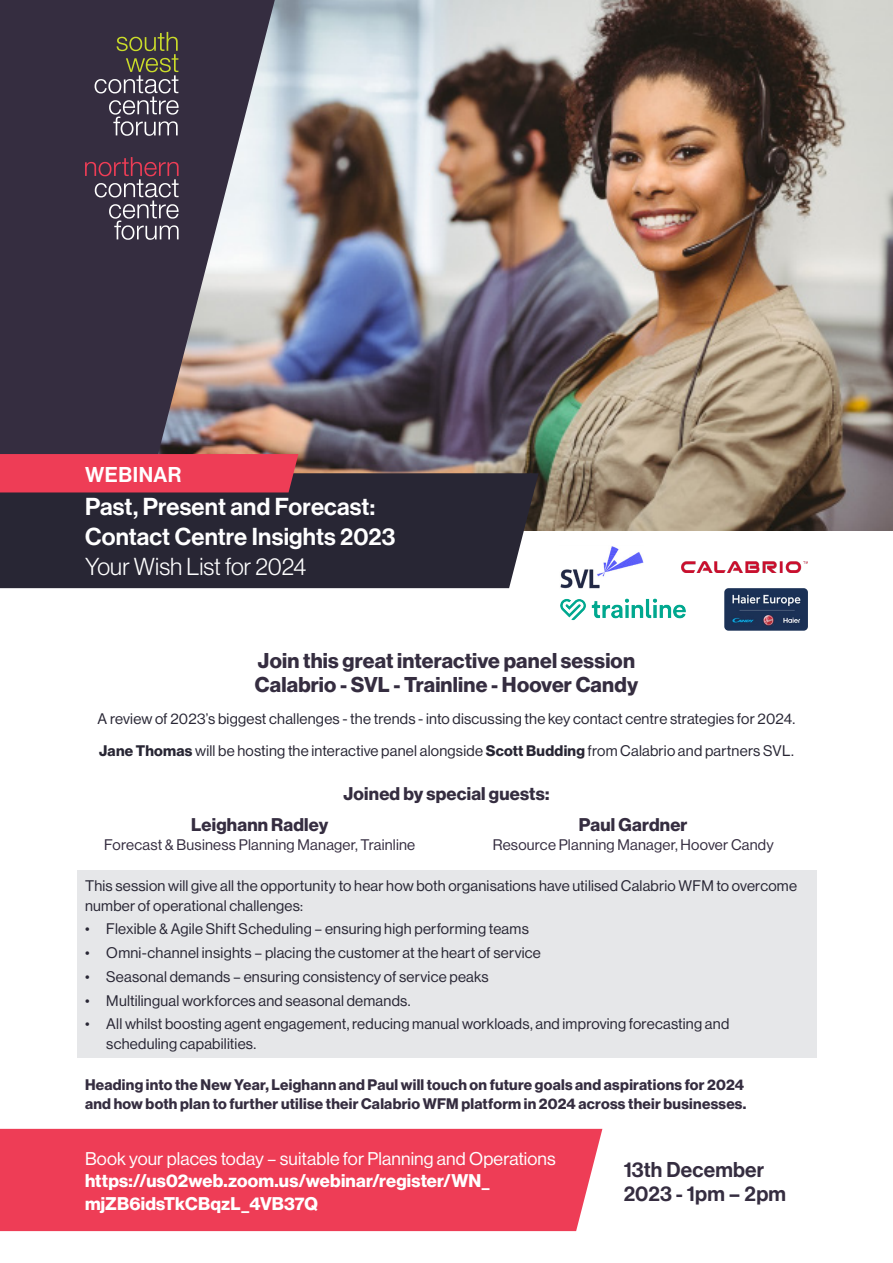
<style>
.page{position:relative;width:893px;height:1263px;background:#fff}
.page>*{position:absolute;margin:0;border:0;box-sizing:border-box;transform-origin:0 0}
.t1{font:500 24px/30px "Haas Grot Disp 65";letter-spacing:.005em;color:#fff}
.t2{font:300 24px "Haas Grot Disp 45";letter-spacing:.005em;color:#fff}
.t3{font:700 21px/24px "Haas Grot Disp 75";letter-spacing:.01em;color:#352d40}
.t4{font:500 21px/24px "Haas Grot Disp 65";letter-spacing:.01em;color:#352d40}
.t5{font:500 21px "Haas Grot Disp 65";letter-spacing:.025em;color:#fff}
.t6{font:700 18px/22.5px "Haas Grot Disp 75";letter-spacing:.01em;color:#fff}
.t7{font:18px "Haas Grot Disp 55 Roman";letter-spacing:.01em;color:#fff}
.t8{font:700 18px "Haas Grot Disp 75";letter-spacing:.01em;color:#352d40}
.t9{font:15px/19.5px "Haas Grot Disp 55 Roman";letter-spacing:.015em;color:#282634}
.t10{font:700 15px/19.5px "Haas Grot Disp 75";letter-spacing:.02em;color:#352d40}
.t11{font:15px "Haas Grot Disp 55 Roman";letter-spacing:.015em;color:#352d40}
.s1{font-family:"Haas Grot Disp 75";font-weight:700}
</style>
<div class="page">
<img style="left:275px;top:0;width:618px;height:531px">
<svg style="left:0;top:0;width:275px;height:454px;background:#59515e"></svg>
<div style="left:0;top:473px;width:539px;height:115px;background:#282634"></div>
<div style="left:0;top:454px;width:298px;height:38px;background:#ee3d56"></div>
<div style="left:77px;top:870px;width:739px;height:49px;background:#e6e7e9"></div>
<div style="left:77px;top:913px;width:739px;height:30px;background:#e6e7e9"></div>
<div style="left:77px;top:937px;width:739px;height:30px;background:#e6e7e9"></div>
<div style="left:77px;top:961px;width:739px;height:29px;background:#e6e7e9"></div>
<div style="left:77px;top:985px;width:739px;height:29px;background:#e6e7e9"></div>
<div style="left:77px;top:1008px;width:739px;height:49px;background:#e6e7e9"></div>
<div style="left:0;top:1129px;width:602px;height:102px;background:#ee3d56"></div>
<img style="left:560px;top:546px;width:83px;height:42px">
<img style="left:724px;top:588px;width:84px;height:43px">
<img style="left:682px;top:561px;width:126px;height:11px">
<img style="left:560px;top:598px;width:126px;height:23px">
<svg style="left:85px;top:157px;width:94px;height:83px;background:#574758"></svg>
<svg style="left:95px;top:32px;width:84px;height:104px;background:#544e53"></svg>
<h2 class="t5" style="left:85px;top:462px;width:98px">WEBINAR</h2>
<h1 class="t1" style="left:85px;top:492px;width:312px">Past, Present and Forecast:<br>Contact Centre Insights 2023</h1>
<h1 class="t2" style="left:85px;top:553px;width:223px">Your Wish List for 2024</h1>
<h2 class="t3" style="left:255px;top:648px;width:385px">Join this great interactive panel session<br>Calabrio - SVL - Trainline - Hoover Candy</h2>
<p class="t9" style="left:98px;top:702px;width:699px;line-height:32.2px">A review of 2023’s biggest challenges - the trends - into discussing the key contact centre strategies for 2024.<br><span class="s1">Jane Thomas</span> will be hosting the interactive panel alongside <span class="s1">Scott Budding</span> from Calabrio and partners SVL.</p>
<p class="t8" style="left:344px;top:783px;width:207px">Joined by special guests:</p>
<p class="t8" style="left:191px;top:814px;width:138px">Leighann Radley</p>
<p class="t11" style="left:104px;top:837px;width:313px">Forecast &amp; Business Planning Manager, Trainline</p>
<p class="t8" style="left:579px;top:814px;width:110px">Paul Gardner</p>
<p class="t11" style="left:493px;top:837px;width:283px">Resource Planning Manager, Hoover Candy</p>
<p class="t9" style="left:85px;top:876px;width:713px">This session will give all the opportunity to hear how both organisations have utilised Calabrio WFM to overcome number of operational challenges:</p>
<p class="t9" style="left:85px;top:919px;width:445px">• Flexible &amp; Agile Shift Scheduling – ensuring high performing teams</p>
<p class="t9" style="left:85px;top:943px;width:457px">• Omni-channel insights – placing the customer at the heart of service</p>
<p class="t9" style="left:85px;top:967px;width:405px">• Seasonal demands – ensuring consistency of service peaks</p>
<p class="t9" style="left:85px;top:991px;width:327px">• Multilingual workforces and seasonal demands.</p>
<p class="t9" style="left:106px;top:1014px;width:624px;text-indent:-21px">• All whilst boosting agent engagement, reducing manual workloads, and improving forecasting and scheduling capabilities.</p>
<p class="t10" style="left:85px;top:1075px;width:663px">Heading into the New Year, Leighann and Paul will touch on future goals and aspirations for 2024 and how both plan to further utilise their Calabrio WFM platform in 2024 across their businesses.</p>
<p class="t7" style="left:85px;top:1148px;width:472px">Book your places today – suitable for Planning and Operations</p>
<p class="t6" style="left:85px;top:1170px;width:406px">https://us02web.zoom.us/webinar/register/WN_ mjZB6idsTkCBqzL_4VB37Q</p>
<h2 class="t4" style="left:624px;top:1157px;width:164px">13th December<br>2023 - 1pm – 2pm</h2>
</div>
